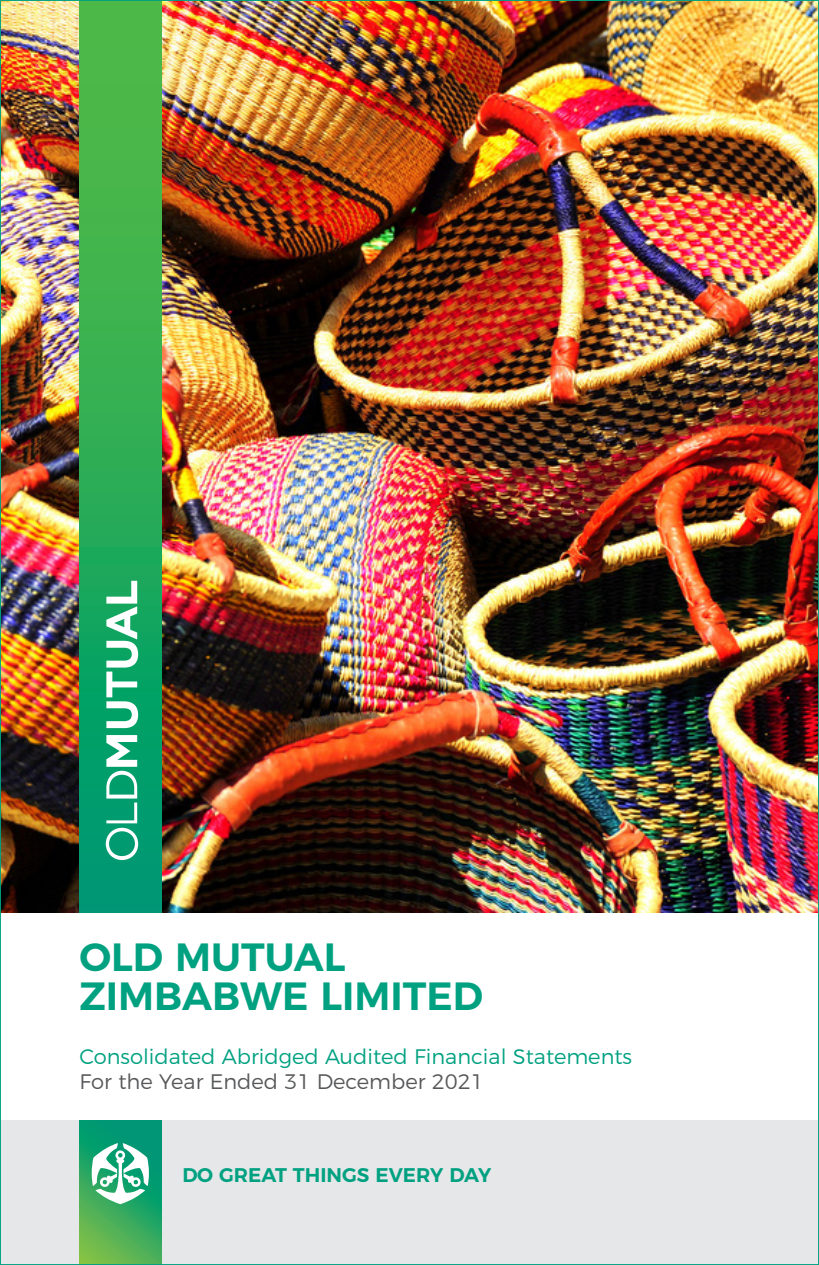
<style>
.page{position:relative;width:819px;height:1265px;background:#fff}
.page>*{position:absolute;margin:0;border:0;box-sizing:border-box;transform-origin:0 0}
.t1{font:600 39.38px "Montserrat";color:#00a181}
.t2{font:300 21px "Montserrat";color:#00a181}
.t3{font:300 21px "Montserrat";color:#57585a}
.t4{font:600 19.78px "Montserrat";color:#00a181}
</style>
<div class="page">
<div style="left:0;top:1120px;width:819px;height:145px;background:#e6e7e9"></div>
<img style="left:2px;top:2px;width:815px;height:911px">
<svg style="left:79px;top:1120px;width:82px;height:143px;background:#32a861"></svg>
<svg style="left:92px;top:1143px;width:57px;height:61px;background:#81cdb1"></svg>
<div style="left:79px;top:0;width:82px;height:913px;background:linear-gradient(to bottom,#5abd41,#009970)"></div>
<svg style="left:106px;top:735px;width:32px;height:125px"></svg>
<svg style="left:106px;top:581px;width:32px;height:147px"></svg>
<p class="t1" style="left:79px;top:925px;width:267px">OLD MUTUAL</p>
<p class="t1" style="left:79px;top:964px;width:405px">ZIMBABWE LIMITED</p>
<p class="t2" style="left:79px;top:1040px;width:554px">Consolidated Abridged Audited Financial Statements</p>
<p class="t3" style="left:79px;top:1065px;width:406px">For the Year Ended 31 December 2021</p>
<p class="t4" style="left:182px;top:1159px;width:310px">DO GREAT THINGS EVERY DAY</p>
</div>
